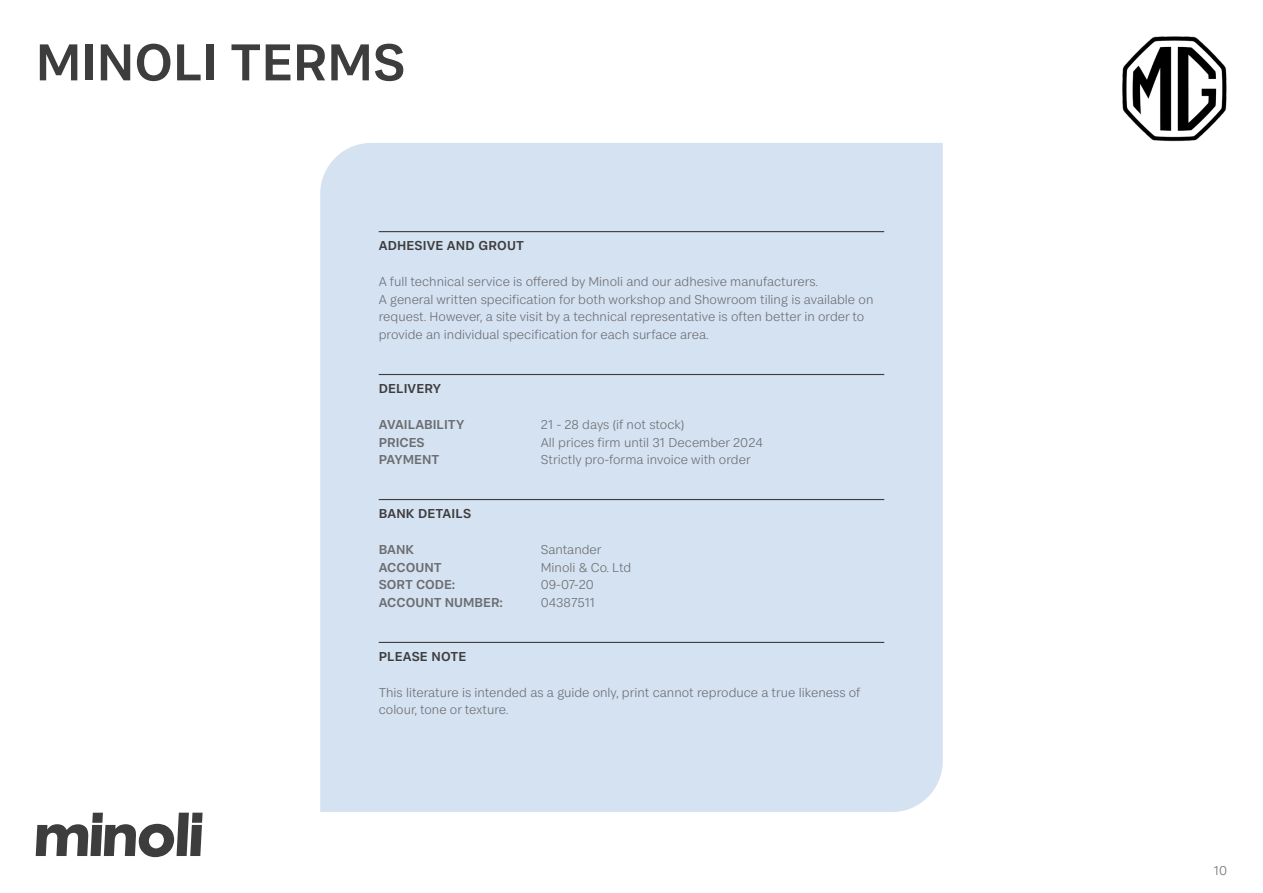
<style>
.page{position:relative;width:1263px;height:893px;background:#fff}
.page>*{position:absolute;margin:0;border:0;box-sizing:border-box;transform-origin:0 0}
.Heading_B_-_Med{font:500 54px "FS Koopman";color:#3e3d3e}
.Body_-_Light{font:300 13.5px/17.9px "FS Koopman";color:#6c6d70}
.Body_-_Light-2{font:500 13.5px "FS Koopman";color:#6c6d70}
.Heading_Line__above{font:500 13.5px "FS Koopman";letter-spacing:.01em;color:#3e3d3e}
</style>
<div class="page">
<div style="left:320px;top:143px;width:623px;height:669px;background:#d4e2f2"></div>
<hr style="left:379px;top:231px;width:505px;height:1px;background:#3e3d3e">
<hr style="left:379px;top:374px;width:505px;height:1px;background:#3e3d3e">
<hr style="left:379px;top:499px;width:505px;height:1px;background:#3e3d3e">
<hr style="left:379px;top:642px;width:505px;height:1px;background:#3e3d3e">
<svg style="left:36px;top:813px;width:167px;height:44px"></svg>
<img style="left:1122px;top:36px;width:105px;height:106px">
<p class="Heading_B_-_Med" style="left:36px;top:30px;width:371px">MINOLI TERMS</p>
<p class="Heading_Line__above" style="left:379px;top:237px;width:147px">ADHESIVE AND GROUT</p>
<p class="Body_-_Light" style="left:379px;top:272px;width:441px">A full technical service is offered by Minoli and our adhesive manufacturers.</p>
<p class="Body_-_Light" style="left:379px;top:290px;width:496px">A general written specification for both workshop and Showroom tiling is available on request. However, a site visit by a technical representative is often better in order to provide an individual specification for each surface area.</p>
<p class="Heading_Line__above" style="left:379px;top:380px;width:64px">DELIVERY</p>
<p class="Body_-_Light-2" style="left:379px;top:416px;width:87px">AVAILABILITY</p>
<p class="Body_-_Light" style="left:541px;top:415px;width:145px">21 - 28 days (if not stock)</p>
<p class="Body_-_Light-2" style="left:379px;top:434px;width:47px">PRICES</p>
<p class="Body_-_Light" style="left:541px;top:433px;width:223px">All prices firm until 31 December 2024</p>
<p class="Body_-_Light-2" style="left:379px;top:452px;width:62px">PAYMENT</p>
<p class="Body_-_Light" style="left:541px;top:451px;width:212px">Strictly pro-forma invoice with order</p>
<p class="Heading_Line__above" style="left:379px;top:505px;width:94px">BANK DETAILS</p>
<p class="Body_-_Light-2" style="left:379px;top:541px;width:37px">BANK</p>
<p class="Body_-_Light" style="left:541px;top:540px;width:62px">Santander</p>
<p class="Body_-_Light-2" style="left:379px;top:559px;width:64px">ACCOUNT</p>
<p class="Body_-_Light" style="left:541px;top:558px;width:92px">Minoli &amp; Co. Ltd</p>
<p class="Body_-_Light-2" style="left:379px;top:577px;width:78px">SORT CODE:</p>
<p class="Body_-_Light" style="left:541px;top:576px;width:55px">09-07-20</p>
<p class="Body_-_Light-2" style="left:379px;top:595px;width:125px">ACCOUNT NUMBER:</p>
<p class="Body_-_Light" style="left:541px;top:594px;width:56px">04387511</p>
<p class="Heading_Line__above" style="left:379px;top:648px;width:89px">PLEASE NOTE</p>
<p class="Body_-_Light" style="left:379px;top:683px;width:483px">This literature is intended as a guide only, print cannot reproduce a true likeness of colour, tone or texture.</p>
<p class="Body_-_Light" style="left:1214px;top:862px;width:15px">10</p>
</div>
